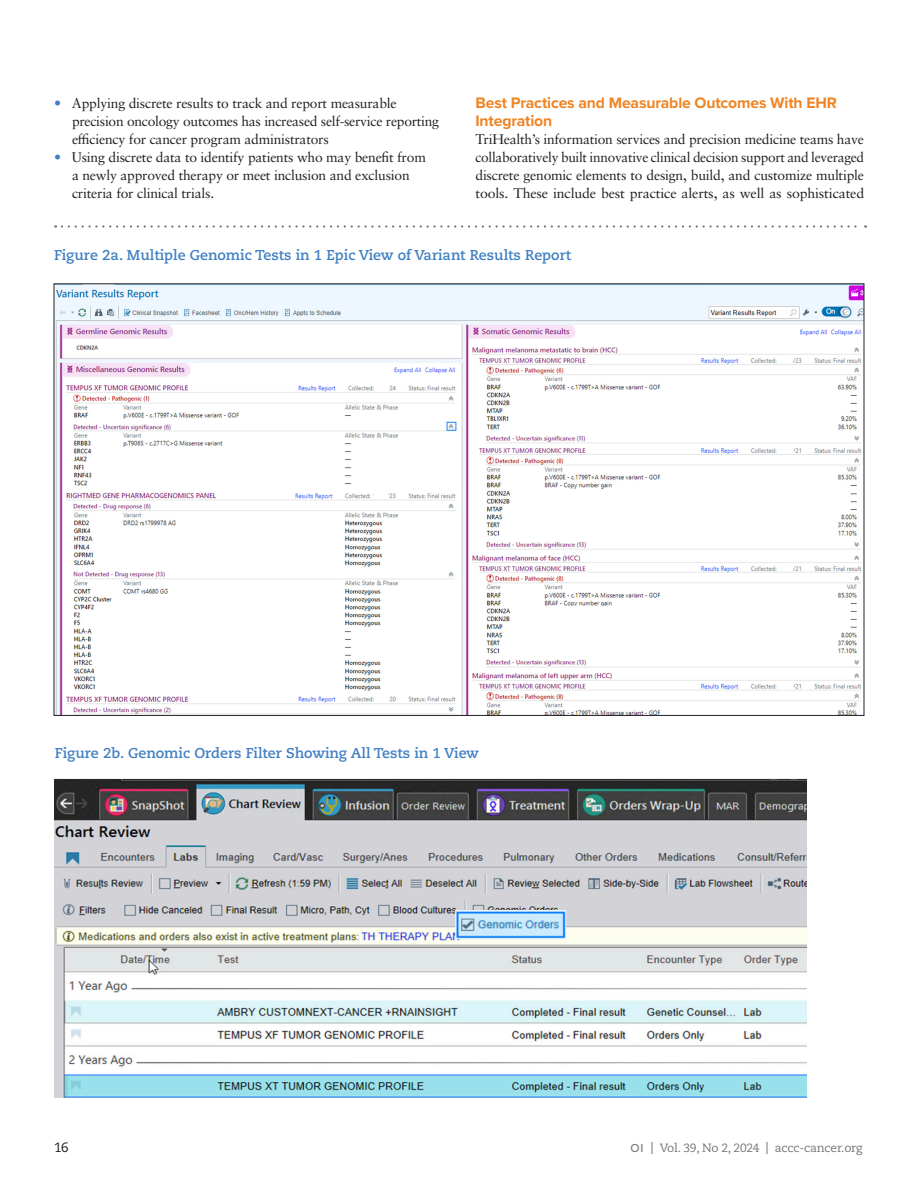
<style>
.page{position:relative;width:918px;height:1188px;background:#fff}
.page>*{position:absolute;margin:0;border:0;box-sizing:border-box;transform-origin:0 0}
.Feature_Primary_Subhead{font:700 15.75px/18px "Proxima Nova";letter-spacing:-.01em;color:#ef8424}
.Table_Fig_Color_Title{font:700 14.25px "Caecilia LT Pro 75";color:#4180c2}
.Feature_Bulleted_Text{font:13.8px/18px "Sabon LT Pro";letter-spacing:-.015em;color:#231f20}
.Feature_Text__no_indent{font:13.8px/18px "Sabon LT Pro";letter-spacing:-.01em;color:#231f20;text-align:justify}
.t1{font:13.5px "Caecilia LT Pro 55 Roman";color:#231f20}
.t2{font:12px "Caecilia LT Pro 55 Roman";letter-spacing:-.02em;color:#76787b}
.s1{font-size:14.25px;color:#4180c2}
.s2{font-family:"Proxima Nova";font-weight:500}
.s3{font-family:"Caecilia LT Pro 75";font-weight:700}
</style>
<div class="page">
<img style="left:56px;top:286px;width:806px;height:428px">
<img style="left:54px;top:779px;width:753px;height:319px">
<svg style="left:62px;top:225px;width:804px;height:3px"></svg>
<p class="Feature_Bulleted_Text" style="left:72px;top:94px;width:369px;text-indent:-18px"><span class="s1">•</span> Applying discrete results to track and report measurable precision oncology outcomes has increased self-service reporting efficiency for cancer program administrators</p>
<p class="Feature_Bulleted_Text" style="left:72px;top:148px;width:355px;text-indent:-18px"><span class="s1">•</span> Using discrete data to identify patients who may benefit from a newly approved therapy or meet inclusion and exclusion criteria for clinical trials.</p>
<p class="Feature_Primary_Subhead" style="left:476px;top:93px;width:363px">Best Practices and Measurable Outcomes With EHR<br>Integration</p>
<p class="Feature_Text__no_indent" style="left:476px;top:130px;width:390px">TriHealth’s information services and precision medicine teams have collaboratively built innovative clinical decision support and leveraged discrete genomic elements to design, build, and customize multiple tools. These include best practice alerts, as well as sophisticated</p>
<p class="Table_Fig_Color_Title" style="left:54px;top:245px;width:519px">Figure 2a. Multiple Genomic Tests in 1 Epic View of Variant Results Report</p>
<p class="Table_Fig_Color_Title" style="left:55px;top:743px;width:426px">Figure 2b. Genomic Orders Filter Showing All Tests in 1 View</p>
<p class="t1" style="left:54px;top:1138px;width:16px">16</p>
<p class="t2" style="left:631px;top:1140px;width:233px"><span class="s2">OI</span> <span class="s3">|</span> Vol. 39, No 2, 2024 <span class="s3">|</span> accc-cancer.org</p>
</div>
